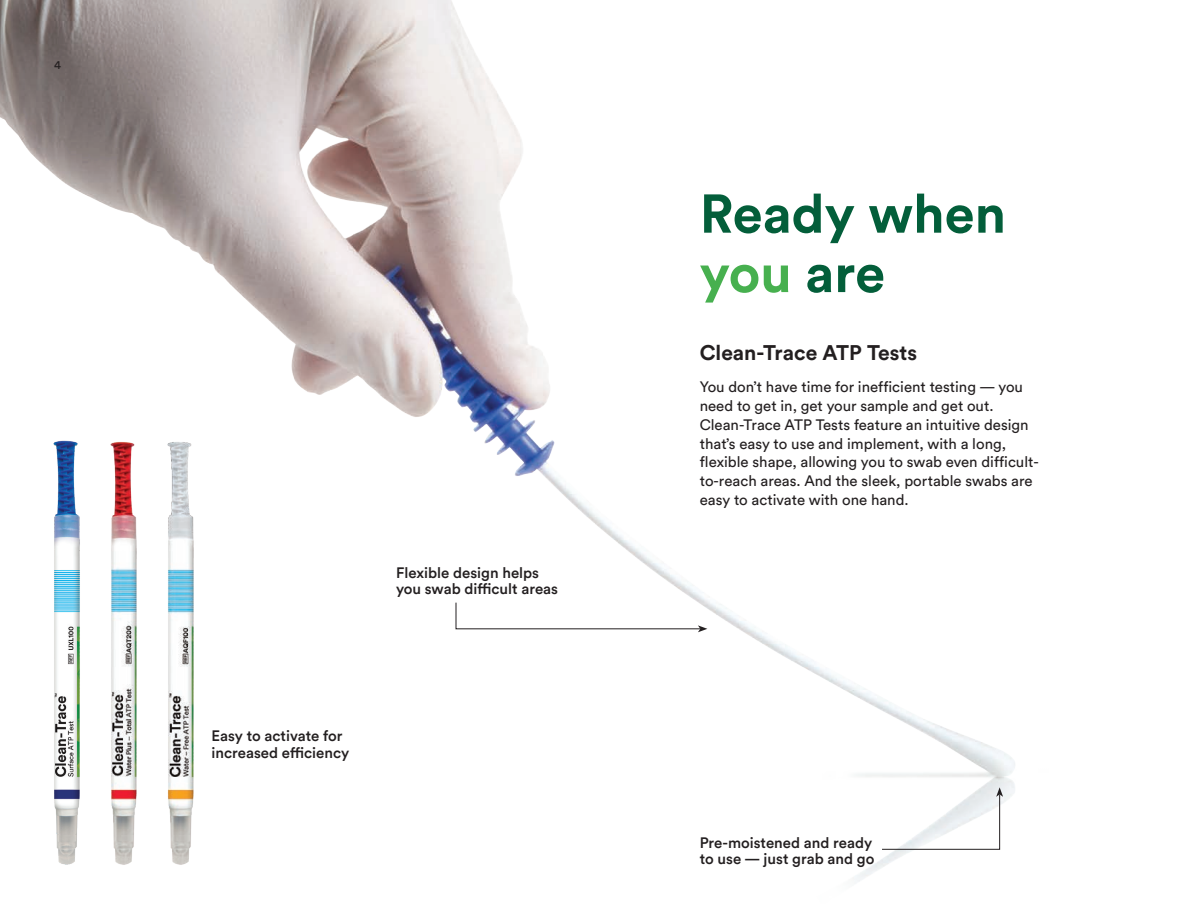
<style>
.page{position:relative;width:1188px;height:918px;background:#fff}
.page>*{position:absolute;margin:0;border:0;box-sizing:border-box;transform-origin:0 0}
.t1{font:700 54px/59.4px "Circular Std";color:#035e3a}
.t2{font:700 21px "Circular Std";color:#231f20}
.t3{font:15px/18.8px "Circular Std";color:#231f20}
.t4{font:500 15px/16.5px "Circular Std";color:#231f20}
.t5{font:12px "Circular Std";color:#231f20}
.s1{color:#47b04f}
</style>
<div class="page">
<img style="left:0;top:0;width:1015px;height:882px">
<svg style="left:455px;top:602px;width:252px;height:30px"></svg>
<svg style="left:881px;top:787px;width:122px;height:63px"></svg>
<img style="left:42px;top:427px;width:170px;height:455px">
<p class="t5" style="left:54px;top:58px;width:8px">4</p>
<p class="t4" style="left:396px;top:564px;width:164px">Flexible design helps you swab difficult areas</p>
<p class="t4" style="left:212px;top:727px;width:139px">Easy to activate for increased efficiency</p>
<h1 class="t1" style="left:700px;top:183px;width:308px">Ready when <span class="s1">you</span> are</h1>
<h2 class="t2" style="left:700px;top:339px;width:219px">Clean-Trace ATP Tests</h2>
<p class="t3" style="left:700px;top:378px;width:341px">You don’t have time for inefficient testing — you need to get in, get your sample and get out.<br>Clean-Trace ATP Tests feature an intuitive design that’s easy to use and implement, with a long, flexible shape, allowing you to swab even difficult&shy;to-reach areas. And the sleek, portable swabs are easy to activate with one hand.</p>
<p class="t4" style="left:700px;top:834px;width:176px">Pre-moistened and ready to use — just grab and go</p>
</div>
